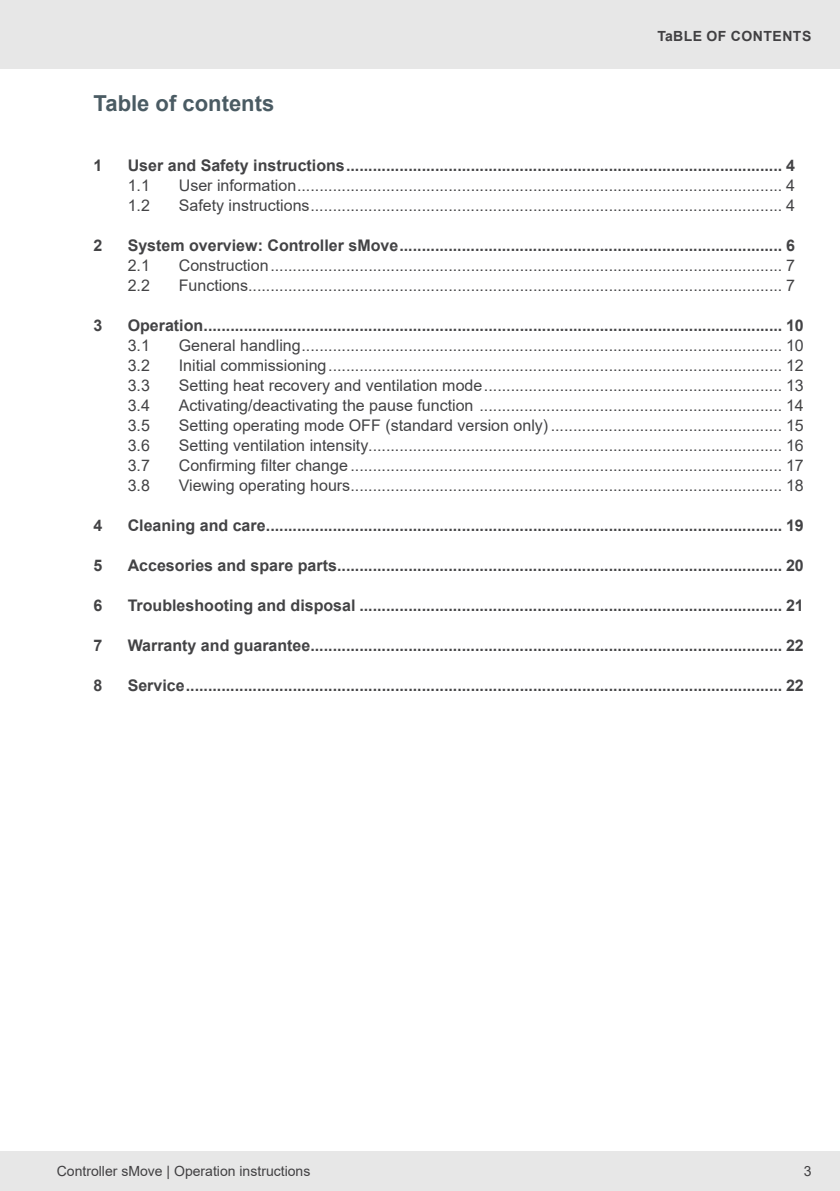
<style>
.page{position:relative;width:840px;height:1191px;background:#fff}
.page>*{position:absolute;margin:0;border:0;box-sizing:border-box;transform-origin:0 0}
.IHV_-_Überschrift{font:700 22px "Arial";color:#4a5b63}
.t1{font:16px "Arial";color:#434345}
.t2{font:700 16px "Arial";color:#434345}
.t3{font:14px "Arial";color:#414042}
.Kopfzeile_re{font:700 14px "Arial";letter-spacing:.035em;color:#414042}
.t4{font:700 14px "Arial";color:#000}
.s1{font-weight:400;color:#414042}
</style>
<div class="page">
<div style="left:0;top:0;width:839px;height:68px;background:#e7e7e7"></div>
<div style="left:0;top:1151px;width:839px;height:40px;background:#e7e7e7"></div>
<p class="IHV_-_Überschrift" style="left:94px;top:87px;width:182px">Table of contents</p>
<p class="Kopfzeile_re" style="left:657px;top:26px;width:155px">TaBLE OF CONTENTS</p>
<p class="t2" style="left:94px;top:154px;width:10px">1</p>
<p class="t2" style="left:128px;top:154px;width:668px">User and Safety instructions.................................................................................................. 4</p>
<p class="t1" style="left:128px;top:174px;width:24px">1.1</p>
<p class="t1" style="left:179px;top:174px;width:617px">User information............................................................................................................. 4</p>
<p class="t1" style="left:128px;top:194px;width:24px">1.2</p>
<p class="t1" style="left:179px;top:194px;width:617px">Safety instructions.......................................................................................................... 4</p>
<p class="t2" style="left:94px;top:234px;width:10px">2</p>
<p class="t2" style="left:128px;top:234px;width:668px">System overview: Controller sMove...................................................................................... 6</p>
<p class="t1" style="left:128px;top:254px;width:24px">2.1</p>
<p class="t1" style="left:179px;top:254px;width:617px">Construction................................................................................................................... 7</p>
<p class="t1" style="left:128px;top:274px;width:24px">2.2</p>
<p class="t1" style="left:179px;top:274px;width:617px">Functions........................................................................................................................ 7</p>
<p class="t2" style="left:94px;top:314px;width:10px">3</p>
<p class="t2" style="left:128px;top:314px;width:677px">Operation.................................................................................................................................. 10</p>
<p class="t1" style="left:128px;top:334px;width:24px">3.1</p>
<p class="t1" style="left:179px;top:334px;width:626px">General handling............................................................................................................ 10</p>
<p class="t1" style="left:128px;top:354px;width:24px">3.2</p>
<p class="t1" style="left:179px;top:354px;width:626px">Initial commissioning...................................................................................................... 12</p>
<p class="t1" style="left:128px;top:374px;width:24px">3.3</p>
<p class="t1" style="left:179px;top:374px;width:626px">Setting heat recovery and ventilation mode................................................................... 13</p>
<p class="t1" style="left:128px;top:394px;width:24px">3.4</p>
<p class="t1" style="left:179px;top:394px;width:626px">Activating/deactivating the pause function .................................................................... 14</p>
<p class="t1" style="left:128px;top:414px;width:24px">3.5</p>
<p class="t1" style="left:179px;top:414px;width:626px">Setting operating mode OFF (standard version only) .................................................... 15</p>
<p class="t1" style="left:128px;top:434px;width:24px">3.6</p>
<p class="t1" style="left:179px;top:434px;width:626px">Setting ventilation intensity............................................................................................. 16</p>
<p class="t1" style="left:128px;top:454px;width:24px">3.7</p>
<p class="t1" style="left:179px;top:454px;width:626px">Confirming filter change ................................................................................................. 17</p>
<p class="t1" style="left:128px;top:474px;width:24px">3.8</p>
<p class="t1" style="left:179px;top:474px;width:626px">Viewing operating hours................................................................................................. 18</p>
<p class="t2" style="left:94px;top:514px;width:10px">4</p>
<p class="t2" style="left:128px;top:514px;width:677px">Cleaning and care.................................................................................................................... 19</p>
<p class="t2" style="left:94px;top:554px;width:10px">5</p>
<p class="t2" style="left:128px;top:554px;width:677px">Accesories and spare parts.................................................................................................... 20</p>
<p class="t2" style="left:94px;top:594px;width:10px">6</p>
<p class="t2" style="left:128px;top:594px;width:677px">Troubleshooting and disposal ............................................................................................... 21</p>
<p class="t2" style="left:94px;top:634px;width:10px">7</p>
<p class="t2" style="left:128px;top:634px;width:677px">Warranty and guarantee.......................................................................................................... 22</p>
<p class="t2" style="left:94px;top:674px;width:10px">8</p>
<p class="t2" style="left:128px;top:674px;width:677px">Service...................................................................................................................................... 22</p>
<p class="t3" style="left:57px;top:1161px;width:255px">Controller sMove | Operation instructions</p>
<p class="t4" style="left:803px;top:1159px;width:9px">3<span class="s1">3</span></p>
</div>
